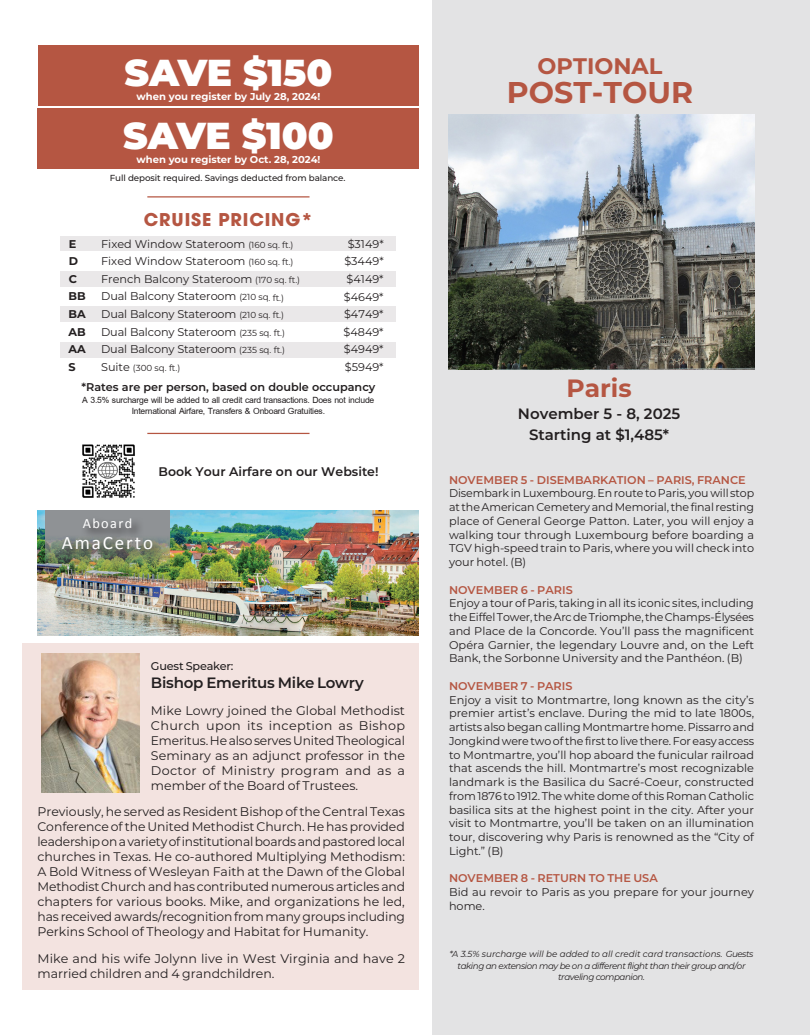
<style>
.page{position:relative;width:810px;height:1035px;background:#fff}
.page>*{position:absolute;margin:0;border:0;box-sizing:border-box;transform-origin:0 0}
.t1{font:900 37.5px "Montserrat";color:#fff}
.t2{font:700 30px "Montserrat";color:#b55642}
.t3{font:700 25px "Montserrat";color:#b55642}
.t4{font:700 22.5px "Montserrat";color:#b55642}
.t5{font:19px "Calibri";letter-spacing:.1em;color:#fff}
.t6{font:700 17.5px "ITC Avant Garde Pro";letter-spacing:.05em;color:#b55642}
.t7{font:600 15px/21.2px "Montserrat";color:#231f20;text-align:center}
.t8{font:14.25px "Calibri";letter-spacing:.1em;color:#fff}
.t9{font:13.12px/11.2px "Browallia New";letter-spacing:-.015em;color:#231f20;text-align:center}
.t10{font:12.5px/15px "Montserrat";color:#231f20;text-align:justify}
.t11{font:600 12.5px "Montserrat";color:#231f20}
.t12{font:11.25px/13.8px "Montserrat";color:#231f20;text-align:justify}
.t13{font:600 11.25px "Montserrat";color:#b55642}
.t14{font:600 11.25px "Montserrat";color:#231f20}
.t15{font:500 11.25px "Montserrat";letter-spacing:-.015em;color:#231f20}
.t16{font:700 11.25px "Montserrat";color:#231f20}
.t17{font:700 10px "Montserrat";color:#fff}
.t18{font:italic 8.75px/11.2px "Montserrat";letter-spacing:-.05em;color:#231f20;text-align:center}
.t19{font:500 8.75px "Montserrat";letter-spacing:-.01em;color:#231f20}
.t20{font:8.75px "Montserrat";color:#231f20}
.s1{font-size:8.75px}
.s2{font-size:11.25px}
</style>
<div class="page">
<div style="left:61px;top:236px;width:335px;height:15px;background:#eae8e9"></div>
<div style="left:61px;top:271px;width:335px;height:16px;background:#eae8e9"></div>
<div style="left:61px;top:306px;width:335px;height:16px;background:#eae8e9"></div>
<div style="left:61px;top:342px;width:335px;height:16px;background:#eae8e9"></div>
<img style="left:37px;top:510px;width:382px;height:125px">
<img style="left:45px;top:510px;width:125px;height:61px">
<svg style="left:60px;top:516px;width:105px;height:46px;background:#7d8479"></svg>
<div style="left:433px;top:0;width:377px;height:1035px;background:#e3e3e4"></div>
<img style="left:449px;top:115px;width:305px;height:254px">
<img style="left:82px;top:444px;width:53px;height:54px">
<hr style="left:147px;top:433px;width:163px;height:1px;background:#b55642">
<div style="left:37px;top:108px;width:382px;height:60px;background:#b55642"></div>
<div style="left:38px;top:45px;width:381px;height:60px;background:#b55642"></div>
<hr style="left:147px;top:196px;width:163px;height:2px;background:#b55642">
<div style="left:22px;top:644px;width:397px;height:346px;background:#f3e3e0"></div>
<img style="left:41px;top:653px;width:99px;height:139px">
<h1 class="t1" style="left:124px;top:45px;width:209px">SAVE $150</h1>
<p class="t17" style="left:137px;top:89px;width:185px">when you register by July 28, 2024!</p>
<h1 class="t1" style="left:123px;top:108px;width:212px">SAVE $100</h1>
<p class="t17" style="left:136px;top:152px;width:186px">when you register by Oct. 28, 2024!</p>
<p class="t19" style="left:110px;top:171px;width:237px">Full deposit required. Savings deducted from balance.</p>
<h3 class="t6" style="left:144px;top:208px;width:171px">CRUISE PRICING*</h3>
<p class="t16" style="left:69px;top:235px;width:9px">E</p>
<p class="t12" style="left:101px;top:236px;width:194px">Fixed Window Stateroom <span class="s1">(160 sq. ft.)</span></p>
<p class="t12" style="left:348px;top:236px;width:37px">$3149*</p>
<p class="t16" style="left:69px;top:253px;width:11px">D</p>
<p class="t12" style="left:101px;top:254px;width:194px">Fixed Window Stateroom <span class="s1">(160 sq. ft.)</span></p>
<p class="t12" style="left:344px;top:254px;width:41px">$3449*</p>
<p class="t16" style="left:69px;top:271px;width:10px">C</p>
<p class="t12" style="left:101px;top:272px;width:201px">French Balcony Stateroom <span class="s1">(170 sq. ft.)</span></p>
<p class="t12" style="left:347px;top:272px;width:39px">$4149*</p>
<p class="t16" style="left:69px;top:288px;width:19px">BB</p>
<p class="t12" style="left:101px;top:289px;width:184px">Dual Balcony Stateroom <span class="s1">(210 sq. ft.)</span></p>
<p class="t12" style="left:344px;top:289px;width:41px">$4649*</p>
<p class="t16" style="left:69px;top:306px;width:19px">BA</p>
<p class="t12" style="left:101px;top:307px;width:184px">Dual Balcony Stateroom <span class="s1">(210 sq. ft.)</span></p>
<p class="t12" style="left:344px;top:307px;width:41px">$4749*</p>
<p class="t16" style="left:69px;top:324px;width:19px">AB</p>
<p class="t12" style="left:101px;top:324px;width:185px">Dual Balcony Stateroom <span class="s1">(235 sq. ft.)</span></p>
<p class="t12" style="left:343px;top:325px;width:42px">$4849*</p>
<p class="t16" style="left:69px;top:341px;width:19px">AA</p>
<p class="t12" style="left:101px;top:342px;width:185px">Dual Balcony Stateroom <span class="s1">(235 sq. ft.)</span></p>
<p class="t12" style="left:344px;top:342px;width:41px">$4949*</p>
<p class="t16" style="left:69px;top:359px;width:9px">S</p>
<p class="t20" style="left:101px;top:362px;width:81px"><span class="s2">Suite</span> (300 sq. ft.)</p>
<p class="t12" style="left:345px;top:360px;width:40px">$5949*</p>
<p class="t14" style="left:81px;top:380px;width:295px">*Rates are per person, based on double occupancy</p>
<p class="t9" style="left:82px;top:394px;width:294px">A 3.5% surcharge will be added to all credit card transactions. Does not include<br>International Airfare, Transfers &amp; Onboard Gratuities.</p>
<p class="t11" style="left:159px;top:463px;width:222px">Book Your Airfare on our Website!</p>
<p class="t8" style="left:83px;top:513px;width:51px">Aboard</p>
<h3 class="t5" style="left:62px;top:530px;width:93px">AmaCerto</h3>
<p class="t15" style="left:151px;top:658px;width:84px">Guest Speaker:</p>
<h3 class="t7" style="left:151px;top:671px;width:214px">Bishop Emeritus Mike Lowry</h3>
<p class="t10" style="left:151px;top:703px;width:256px">Mike Lowry joined the Global Methodist Church upon its inception as Bishop Emeritus. He also serves United Theological Seminary as an adjunct professor in the Doctor of Ministry program and as a member of the Board of Trustees.</p>
<p class="t10" style="left:37px;top:804px;width:369px">Previously, he served as Resident Bishop of the Central Texas Conference of the United Methodist Church. He has provided leadership on a variety of institutional boards and pastored local churches in Texas. He co-authored Multiplying Methodism:<br>A Bold Witness of Wesleyan Faith at the Dawn of the Global Methodist Church and has contributed numerous articles and chapters for various books. Mike, and organizations he led, has received awards/recognition from many groups including Perkins School of Theology and Habitat for Humanity.</p>
<p class="t10" style="left:37px;top:950px;width:369px">Mike and his wife Jolynn live in West Virginia and have 2 married children and 4 grandchildren.</p>
<h3 class="t4" style="left:538px;top:50px;width:126px">OPTIONAL</h3>
<h2 class="t2" style="left:507px;top:71px;width:188px">POST-TOUR</h2>
<h3 class="t3" style="left:566px;top:370px;width:67px">Paris</h3>
<h3 class="t7" style="left:518px;top:402px;width:164px">November 5 - 8, 2025<br>Starting at $1,485*</h3>
<p class="t13" style="left:449px;top:472px;width:298px">NOVEMBER 5 - DISEMBARKATION – PARIS, FRANCE</p>
<p class="t12" style="left:449px;top:486px;width:307px">Disembark in Luxembourg. En route to Paris, you will stop at the American Cemetery and Memorial, the final resting place of General George Patton. Later, you will enjoy a walking tour through Luxembourg before boarding a TGV high-speed train to Paris, where you will check into your hotel. (B)</p>
<p class="t13" style="left:449px;top:582px;width:125px">NOVEMBER 6 - PARIS</p>
<p class="t12" style="left:449px;top:596px;width:307px">Enjoy a tour of Paris, taking in all its iconic sites, including the Eiffel Tower, the Arc de Triomphe, the Champs-Élysées and Place de la Concorde. You’ll pass the magnificent Opéra Garnier, the legendary Louvre and, on the Left Bank, the Sorbonne University and the Panthéon. (B)</p>
<p class="t13" style="left:449px;top:678px;width:125px">NOVEMBER 7 - PARIS</p>
<p class="t12" style="left:449px;top:692px;width:307px">Enjoy a visit to Montmartre, long known as the city’s premier artist’s enclave. During the mid to late 1800s, artists also began calling Montmartre home. Pissarro and Jongkind were two of the first to live there. For easy access to Montmartre, you’ll hop aboard the funicular railroad that ascends the hill. Montmartre’s most recognizable landmark is the Basilica du Sacré-Coeur, constructed from 1876 to 1912. The white dome of this Roman Catholic basilica sits at the highest point in the city. After your visit to Montmartre, you’ll be taken on an illumination tour, discovering why Paris is renowned as the “City of Light.” (B)</p>
<p class="t13" style="left:449px;top:870px;width:210px">NOVEMBER 8 - RETURN TO THE USA</p>
<p class="t12" style="left:449px;top:885px;width:307px">Bid au revoir to Paris as you prepare for your journey home.</p>
<p class="t18" style="left:450px;top:948px;width:305px">*A 3.5% surcharge will be added to all credit card transactions. Guests taking an extension may be on a different flight than their group and/or traveling companion.</p>
</div>
